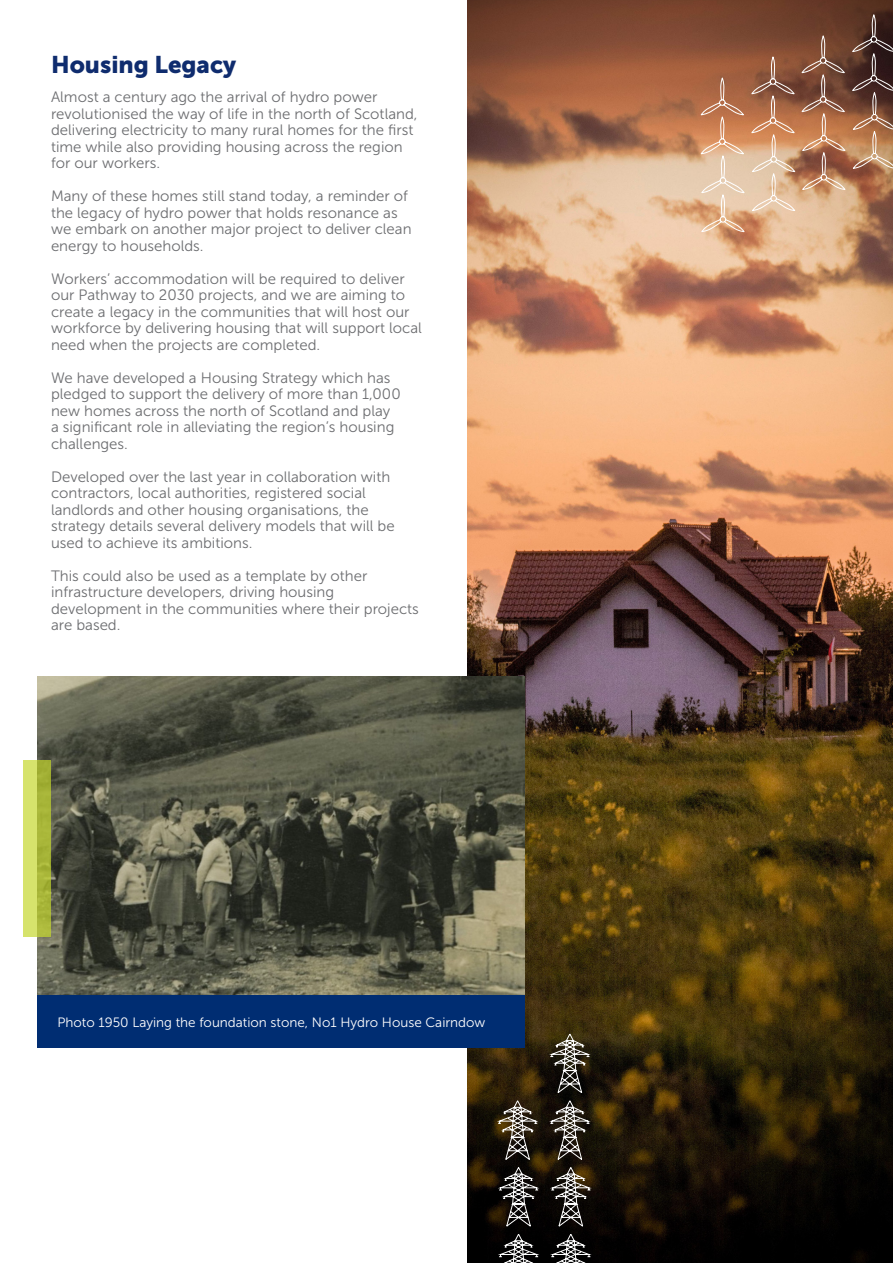
<style>
.page{position:relative;width:893px;height:1263px;background:#fff}
.page>*{position:absolute;margin:0;border:0;box-sizing:border-box;transform-origin:0 0}
.t1{font:24px "Museo Sans 900";color:#0f2c6e}
.t2{font:15px/16.5px "Museo Sans 300";color:#6c6d70}
.Body_Text{font:13.5px "Museo Sans 300";color:#fff}
</style>
<div class="page">
<img style="left:468px;top:0;width:425px;height:1263px">
<svg style="left:700px;top:15px;width:193px;height:218px;background:#aa7a5e"></svg>
<img style="left:37px;top:676px;width:488px;height:319px">
<svg style="left:23px;top:760px;width:28px;height:177px;background:#becb51"></svg>
<div style="left:37px;top:995px;width:488px;height:52px;background:#002d72"></div>
<svg style="left:495px;top:1033px;width:98px;height:230px;background:#38332b"></svg>
<p class="t1" style="left:51px;top:51px;width:187px">Housing Legacy</p>
<p class="t2" style="left:51px;top:89px;width:368px">Almost a century ago the arrival of hydro power revolutionised the way of life in the north of Scotland, delivering electricity to many rural homes for the first time while also providing housing across the region for our workers.</p>
<p class="t2" style="left:51px;top:188px;width:362px">Many of these homes still stand today, a reminder of the legacy of hydro power that holds resonance as we embark on another major project to deliver clean energy to households.</p>
<p class="t2" style="left:51px;top:270px;width:372px">Workers’ accommodation will be required to deliver our Pathway to 2030 projects, and we are aiming to create a legacy in the communities that will host our workforce by delivering housing that will support local need when the projects are completed.</p>
<p class="t2" style="left:51px;top:369px;width:351px">We have developed a Housing Strategy which has pledged to support the delivery of more than 1,000 new homes across the north of Scotland and play a significant role in alleviating the region’s housing challenges.</p>
<p class="t2" style="left:51px;top:468px;width:345px">Developed over the last year in collaboration with contractors, local authorities, registered social landlords and other housing organisations, the strategy details several delivery models that will be used to achieve its ambitions.</p>
<p class="t2" style="left:51px;top:567px;width:369px">This could also be used as a template by other infrastructure developers, driving housing development in the communities where their projects are based.</p>
<p class="Body_Text" style="left:57px;top:1015px;width:429px">Photo 1950 Laying the foundation stone, No1 Hydro House Cairndow</p>
</div>
